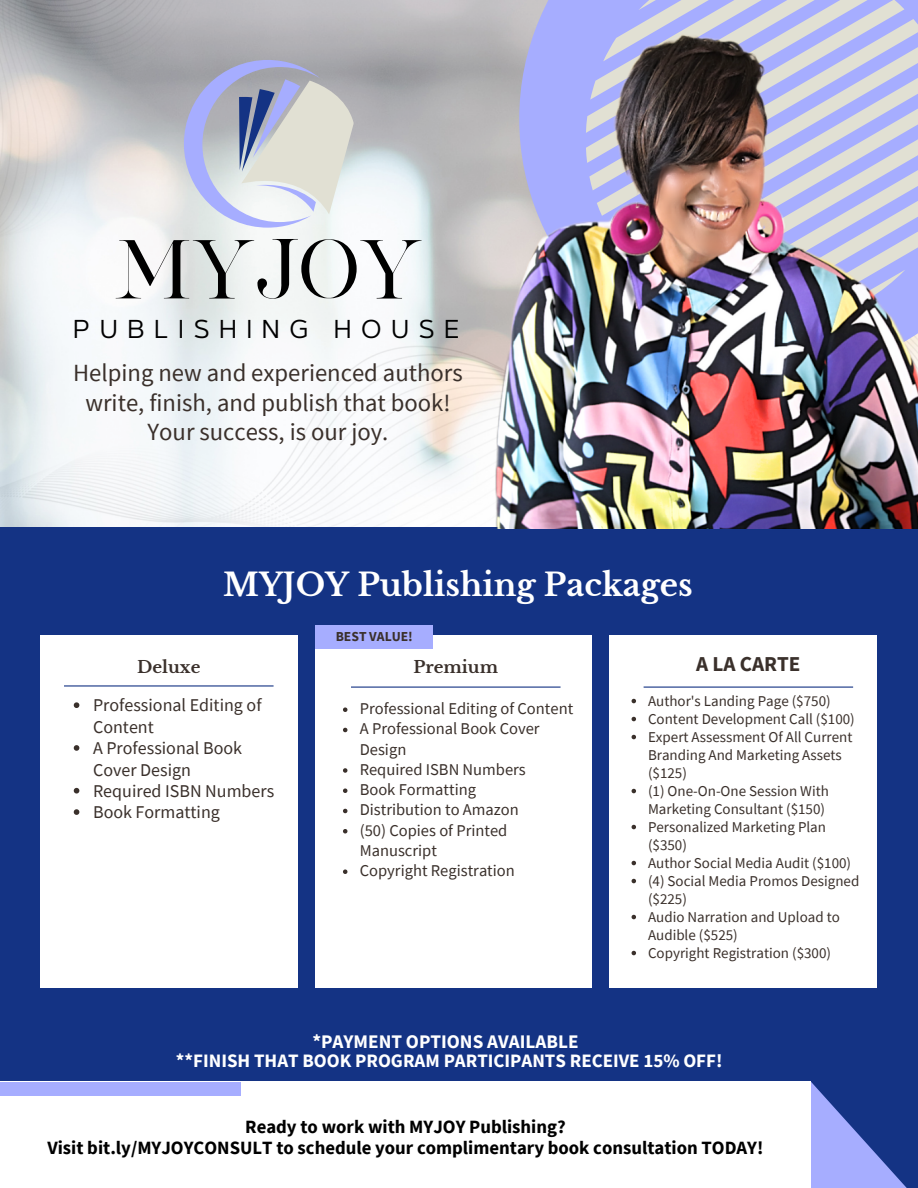
<style>
.page{position:relative;width:918px;height:1188px;background:#fff}
.page>*{position:absolute;margin:0;border:0;box-sizing:border-box;transform-origin:0 0}
.t1{font:72.75px "Silver South Serif";color:#000}
.t2{font:700 31.35px "Libre Baskerville";color:#fff}
.t3{font:25.8px "Artegra Sans";letter-spacing:.345em;color:#000}
.t4{font:24.75px/29.5px "Source Sans Pro";color:#3a302b;text-align:center}
.t5{font:700 21.15px "Source Sans Pro";color:#3a302b}
.t6{font:700 19.2px "Source Sans Pro";color:#fff}
.t7{font:700 18.9px "Source Sans Pro";color:#fff}
.t8{font:700 18.75px/21.3px "Source Sans Pro";color:#000;text-align:center}
.t9{font:18px/21.3px "Source Sans Pro";color:#3a302b}
.t10{font:700 16.65px "Libre Baskerville";color:#3a302b}
.t11{font:16.5px/20.2px "Source Sans Pro";color:#3a302b}
.t12{font:15px/18px "Source Sans Pro";color:#3a302b}
.t13{font:700 13.65px "Source Sans Pro";color:#3a302b}
</style>
<div class="page">
<svg style="left:518px;top:0;width:400px;height:13px;background:#bbbfec"></svg>
<div style="left:0;top:527px;width:918px;height:661px;background:#143384"></div>
<div style="left:0;top:1082px;width:811px;height:106px;background:#fff"></div>
<div style="left:0;top:1082px;width:240px;height:14px;background:#a6adff"></div>
<div style="left:40px;top:635px;width:258px;height:353px;background:#fff"></div>
<svg style="left:811px;top:1082px;width:96px;height:106px"></svg>
<svg style="left:184px;top:60px;width:170px;height:168px;background:#c2c6d4"></svg>
<img style="left:483px;top:13px;width:435px;height:515px">
<div style="left:315px;top:635px;width:277px;height:352px;background:#fff"></div>
<div style="left:610px;top:635px;width:267px;height:352px;background:#fff"></div>
<svg style="left:632px;top:699px;width:4px;height:4px"></svg>
<svg style="left:632px;top:717px;width:4px;height:4px"></svg>
<svg style="left:632px;top:735px;width:4px;height:4px"></svg>
<svg style="left:632px;top:789px;width:4px;height:4px"></svg>
<svg style="left:632px;top:825px;width:4px;height:4px"></svg>
<svg style="left:632px;top:861px;width:4px;height:4px"></svg>
<svg style="left:632px;top:879px;width:4px;height:4px"></svg>
<svg style="left:632px;top:915px;width:4px;height:4px"></svg>
<svg style="left:632px;top:951px;width:4px;height:4px"></svg>
<div style="left:315px;top:625px;width:118px;height:24px;background:#a6adff"></div>
<hr style="left:64px;top:685px;width:210px;height:2px;background:#143384">
<hr style="left:351px;top:687px;width:210px;height:1px;background:#143384">
<hr style="left:644px;top:687px;width:209px;height:1px;background:#143384">
<svg style="left:74px;top:702px;width:5px;height:6px"></svg>
<svg style="left:74px;top:745px;width:5px;height:6px"></svg>
<svg style="left:74px;top:788px;width:5px;height:6px"></svg>
<svg style="left:74px;top:809px;width:5px;height:6px"></svg>
<svg style="left:343px;top:707px;width:4px;height:5px"></svg>
<svg style="left:343px;top:728px;width:4px;height:4px"></svg>
<svg style="left:343px;top:768px;width:4px;height:5px"></svg>
<svg style="left:343px;top:788px;width:4px;height:5px"></svg>
<svg style="left:343px;top:809px;width:4px;height:4px"></svg>
<svg style="left:343px;top:829px;width:4px;height:4px"></svg>
<svg style="left:343px;top:869px;width:4px;height:5px"></svg>
<h1 class="t1" style="left:114px;top:225px;width:311px">myjoy</h1>
<h3 class="t3" style="left:73px;top:312px;width:389px">PUBLISHING HOUSE</h3>
<p class="t4" style="left:73px;top:357px;width:391px">Helping new and experienced authors write, finish, and publish that book!<br>Your success, is our joy.</p>
<h2 class="t2" style="left:223px;top:566px;width:471px">MYJOY Publishing Packages</h2>
<p class="t10" style="left:137px;top:657px;width:65px">Deluxe</p>
<p class="t9" style="left:93px;top:694px;width:170px">Professional Editing of<br>Content</p>
<p class="t9" style="left:93px;top:737px;width:151px">A Professional Book<br>Cover Design</p>
<p class="t9" style="left:93px;top:780px;width:183px">Required ISBN Numbers</p>
<p class="t9" style="left:93px;top:801px;width:128px">Book Formatting</p>
<p class="t13" style="left:336px;top:628px;width:79px">BEST VALUE!</p>
<p class="t10" style="left:413px;top:657px;width:86px">Premium</p>
<h3 class="t11" style="left:360px;top:698px;width:215px">Professional Editing of Content</h3>
<p class="t11" style="left:360px;top:718px;width:181px">A Professional Book Cover<br>Design</p>
<p class="t11" style="left:360px;top:759px;width:168px">Required ISBN Numbers</p>
<p class="t11" style="left:360px;top:779px;width:118px">Book Formatting</p>
<p class="t11" style="left:360px;top:799px;width:161px">Distribution to Amazon</p>
<p class="t11" style="left:360px;top:820px;width:149px">(50) Copies of Printed<br>Manuscript</p>
<p class="t11" style="left:360px;top:860px;width:157px">Copyright Registration</p>
<p class="t6" style="left:312px;top:1029px;width:268px">*PAYMENT OPTIONS AVAILABLE</p>
<p class="t5" style="left:696px;top:650px;width:106px">A LA CARTE</p>
<p class="t12" style="left:648px;top:691px;width:184px">Author's Landing Page ($750)</p>
<p class="t12" style="left:648px;top:709px;width:208px">Content Development Call ($100)</p>
<h1 class="t12" style="left:648px;top:727px;width:206px">Expert Assessment Of All Current<br>Branding And Marketing Assets ($125)</h1>
<p class="t12" style="left:648px;top:781px;width:182px">(1) One-On-One Session With<br>Marketing Consultant ($150)</p>
<h6 class="t12" style="left:648px;top:817px;width:180px">Personalized Marketing Plan ($350)</h6>
<h6 class="t12" style="left:648px;top:853px;width:205px">Author Social Media Audit ($100)</h6>
<h6 class="t12" style="left:648px;top:871px;width:213px">(4) Social Media Promos Designed ($225)</h6>
<h6 class="t12" style="left:648px;top:907px;width:193px">Audio Narration and Upload to<br>Audible ($525)</h6>
<p class="t12" style="left:648px;top:943px;width:184px">Copyright Registration ($300)</p>
<p class="t7" style="left:176px;top:1048px;width:548px">**FINISH THAT BOOK PROGRAM PARTICIPANTS RECEIVE 15% OFF!</p>
<p class="t8" style="left:47px;top:1116px;width:718px">Ready to work with MYJOY Publishing?<br>Visit bit.ly/MYJOYCONSULT to schedule your complimentary book consultation TODAY!</p>
</div>
